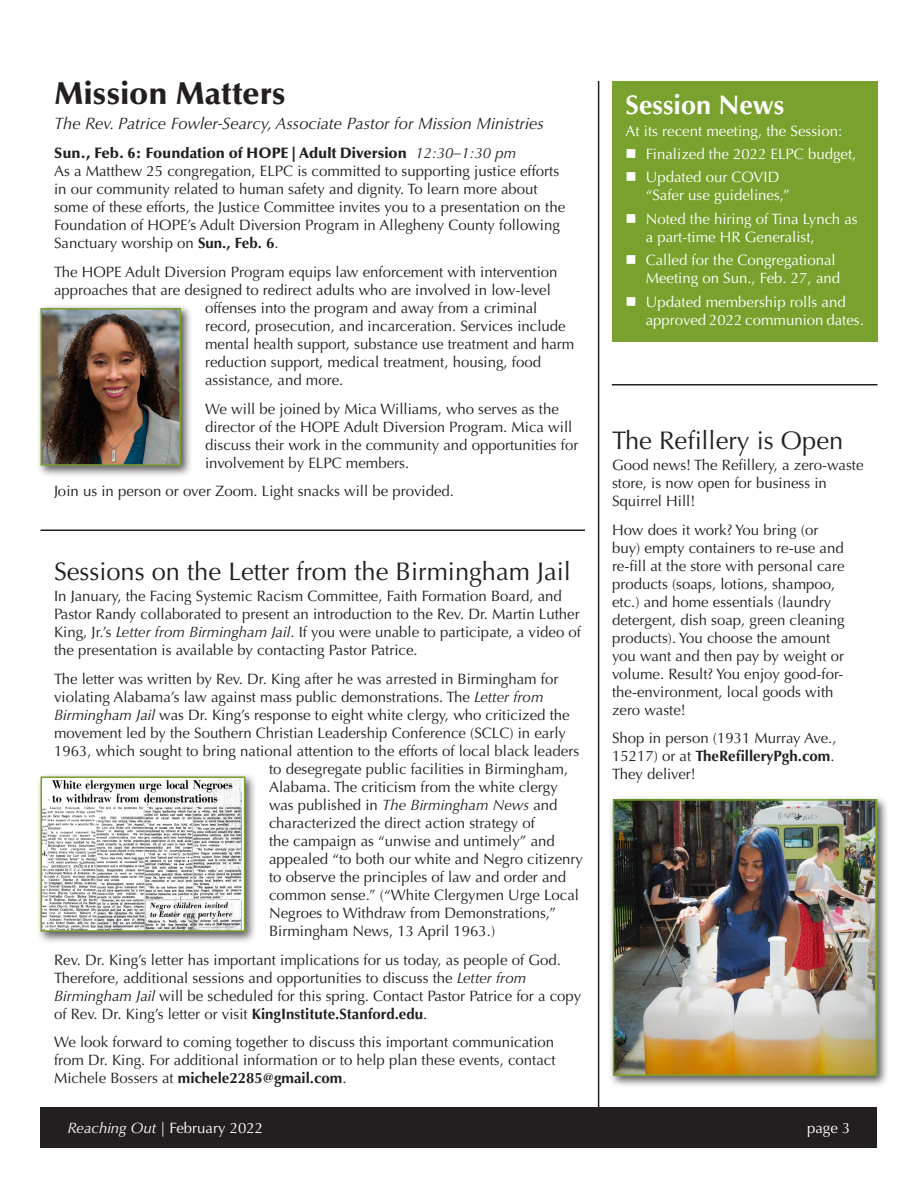
<style>
.page{position:relative;width:918px;height:1188px;background:#fff}
.page>*{position:absolute;margin:0;border:0;box-sizing:border-box;transform-origin:0 0}
.t1{font:900 31.5px "Optima LT Std";color:#231f20}
.t2{font:700 27px "Optima LT Std";color:#fff}
.t3{font:25.5px "Optima LT Std";color:#231f20}
.t4{font:italic 16.5px "Optima LT Std";color:#231f20}
.t5{font:15px/18px "Optima LT Std";color:#231f20}
.t6{font:15px/18px "Optima LT Std";color:#fff}
.t7{font:900 15px "Optima LT Std";color:#231f20}
.s1{font-weight:400;font-style:italic}
.s2{font-weight:700}
.s3{font-style:italic}
</style>
<div class="page">
<div style="left:40px;top:1107px;width:838px;height:41px;background:#231f20"></div>
<hr style="left:598px;top:81px;width:1px;height:1053px;background:#231f20">
<hr style="left:612px;top:384px;width:266px;height:2px;background:#231f20">
<hr style="left:40px;top:530px;width:545px;height:1px;background:#231f20">
<div style="left:36px;top:304px;width:157px;height:173px;background:#231f20;opacity:.75"></div>
<img style="left:43px;top:311px;width:135px;height:152px">
<div style="left:40px;top:308px;width:141px;height:158px;border:2px solid #78a22d"></div>
<div style="left:36px;top:772px;width:221px;height:172px;background:#231f20;opacity:.75"></div>
<img style="left:44px;top:779px;width:198px;height:150px">
<div style="left:41px;top:776px;width:204px;height:156px;border:2px solid #78a22d"></div>
<div style="left:608px;top:795px;width:282px;height:293px;background:#231f20;opacity:.75"></div>
<img style="left:616px;top:802px;width:258px;height:271px">
<div style="left:613px;top:799px;width:264px;height:277px;border:2px solid #78a22d"></div>
<div style="left:612px;top:81px;width:266px;height:260px;background:#78a22d"></div>
<p class="t1" style="left:54px;top:75px;width:233px">Mission Matters</p>
<p class="t4" style="left:54px;top:114px;width:491px">The Rev. Patrice Fowler-Searcy, Associate Pastor for Mission Ministries</p>
<p class="t7" style="left:54px;top:144px;width:464px">Sun., Feb. 6: Foundation of HOPE | Adult Diversion <span class="s1">12:30–1:30 pm</span></p>
<p class="t5" style="left:54px;top:162px;width:513px">As a Matthew 25 congregation, ELPC is committed to supporting justice efforts in our community related to human safety and dignity. To learn more about some of these efforts, the Justice Committee invites you to a presentation on the Foundation of HOPE’s Adult Diversion Program in Allegheny County following Sanctuary worship on <span class="s2">Sun., Feb. 6</span>.</p>
<p class="t5" style="left:54px;top:263px;width:505px">The HOPE Adult Diversion Program equips law enforcement with intervention</p>
<p class="t5" style="left:54px;top:281px;width:498px">approaches that are designed to redirect adults who are involved in low-level</p>
<p class="t5" style="left:205px;top:299px;width:334px">offenses into the program and away from a criminal</p>
<p class="t5" style="left:205px;top:317px;width:362px">record, prosecution, and incarceration. Services include</p>
<p class="t5" style="left:205px;top:335px;width:371px">mental health support, substance use treatment and harm</p>
<p class="t5" style="left:205px;top:353px;width:337px">reduction support, medical treatment, housing, food</p>
<p class="t5" style="left:205px;top:371px;width:140px">assistance, and more.</p>
<p class="t5" style="left:205px;top:400px;width:375px">We will be joined by Mica Williams, who serves as the director of the HOPE Adult Diversion Program. Mica will discuss their work in the community and opportunities for involvement by ELPC members.</p>
<p class="t5" style="left:54px;top:483px;width:402px">Join us in person or over Zoom. Light snacks will be provided.</p>
<p class="t3" style="left:54px;top:556px;width:518px">Sessions on the Letter from the Birmingham Jail</p>
<p class="t5" style="left:54px;top:587px;width:529px">In January, the Facing Systemic Racism Committee, Faith Formation Board, and Pastor Randy collaborated to present an introduction to the Rev. Dr. Martin Luther King, Jr.’s <span class="s3">Letter from Birmingham Jail</span>. If you were unable to participate, a video of the presentation is available by contacting Pastor Patrice.</p>
<p class="t5" style="left:54px;top:670px;width:506px">The letter was written by Rev. Dr. King after he was arrested in Birmingham for</p>
<p class="t5" style="left:54px;top:688px;width:491px">violating Alabama’s law against mass public demonstrations. The <span class="s3">Letter from</span></p>
<p class="t5" style="left:54px;top:706px;width:517px"><span class="s3">Birmingham Jail</span> was Dr. King’s response to eight white clergy, who criticized the</p>
<p class="t5" style="left:54px;top:724px;width:514px">movement led by the Southern Christian Leadership Conference (SCLC) in early</p>
<p class="t5" style="left:54px;top:742px;width:527px">1963, which sought to bring national attention to the efforts of local black leaders</p>
<p class="t5" style="left:269px;top:760px;width:301px">to desegregate public facilities in Birmingham,</p>
<p class="t5" style="left:269px;top:778px;width:290px">Alabama. The criticism from the white clergy</p>
<p class="t5" style="left:269px;top:796px;width:290px">was published in <span class="s3">The Birmingham News</span> and</p>
<p class="t5" style="left:269px;top:814px;width:268px">characterized the direct action strategy of</p>
<p class="t5" style="left:269px;top:832px;width:287px">the campaign as “unwise and untimely” and</p>
<p class="t5" style="left:269px;top:850px;width:316px">appealed “to both our white and Negro citizenry</p>
<p class="t5" style="left:269px;top:868px;width:299px">to observe the principles of law and order and</p>
<p class="t5" style="left:269px;top:886px;width:312px">common sense.” (“White Clergymen Urge Local</p>
<p class="t5" style="left:269px;top:904px;width:288px">Negroes to Withdraw from Demonstrations,”</p>
<p class="t5" style="left:269px;top:922px;width:228px">Birmingham News, 13 April 1963.)</p>
<p class="t5" style="left:54px;top:951px;width:529px">Rev. Dr. King’s letter has important implications for us today, as people of God.<br>Therefore, additional sessions and opportunities to discuss the <span class="s3">Letter from Birmingham Jail</span> will be scheduled for this spring. Contact Pastor Patrice for a copy of Rev. Dr. King’s letter or visit <span class="s2">KingInstitute.Stanford.edu</span>.</p>
<p class="t5" style="left:54px;top:1033px;width:503px;text-align:justify">We look forward to coming together to discuss this important communication from Dr. King. For additional information or to help plan these events, contact Michele Bossers at <span class="s2">michele2285@gmail.com</span>.</p>
<p class="t2" style="left:626px;top:89px;width:160px">Session News</p>
<p class="t6" style="left:626px;top:122px;width:218px">At its recent meeting, the Session:</p>
<p class="t6" style="left:646px;top:145px;width:212px">Finalized the 2022 ELPC budget,</p>
<p class="t6" style="left:646px;top:168px;width:146px">Updated our COVID “Safer use guidelines,”</p>
<p class="t6" style="left:646px;top:210px;width:214px">Noted the hiring of Tina Lynch as a part-time HR Generalist,</p>
<p class="t6" style="left:646px;top:251px;width:196px">Called for the Congregational<br>Meeting on Sun., Feb. 27, and</p>
<p class="t6" style="left:646px;top:293px;width:202px">Updated membership rolls and</p>
<p class="t6" style="left:646px;top:311px;width:220px">approved 2022 communion dates.</p>
<p class="t3" style="left:612px;top:425px;width:233px">The Refillery is Open</p>
<p class="t5" style="left:612px;top:456px;width:253px">Good news! The Refillery, a zero-waste store, is now open for business in<br>Squirrel Hill!</p>
<p class="t5" style="left:612px;top:521px;width:234px">How does it work? You bring (or buy) empty containers to re-use and re-fill at the store with personal care products (soaps, lotions, shampoo, etc.) and home essentials (laundry detergent, dish soap, green cleaning products). You choose the amount you want and then pay by weight or volume. Result? You enjoy good-for&shy;the-environment, local goods with zero waste!</p>
<p class="t5" style="left:612px;top:730px;width:226px">Shop in person (1931 Murray Ave.,<br>15217) or at <span class="s2">TheRefilleryPgh.com</span>.<br>They deliver!</p>
<p class="t6" style="left:68px;top:1119px;width:197px"><span class="s3">Reaching Out</span> | February 2022</p>
<p class="t6" style="left:807px;top:1119px;width:45px">page 3</p>
</div>
